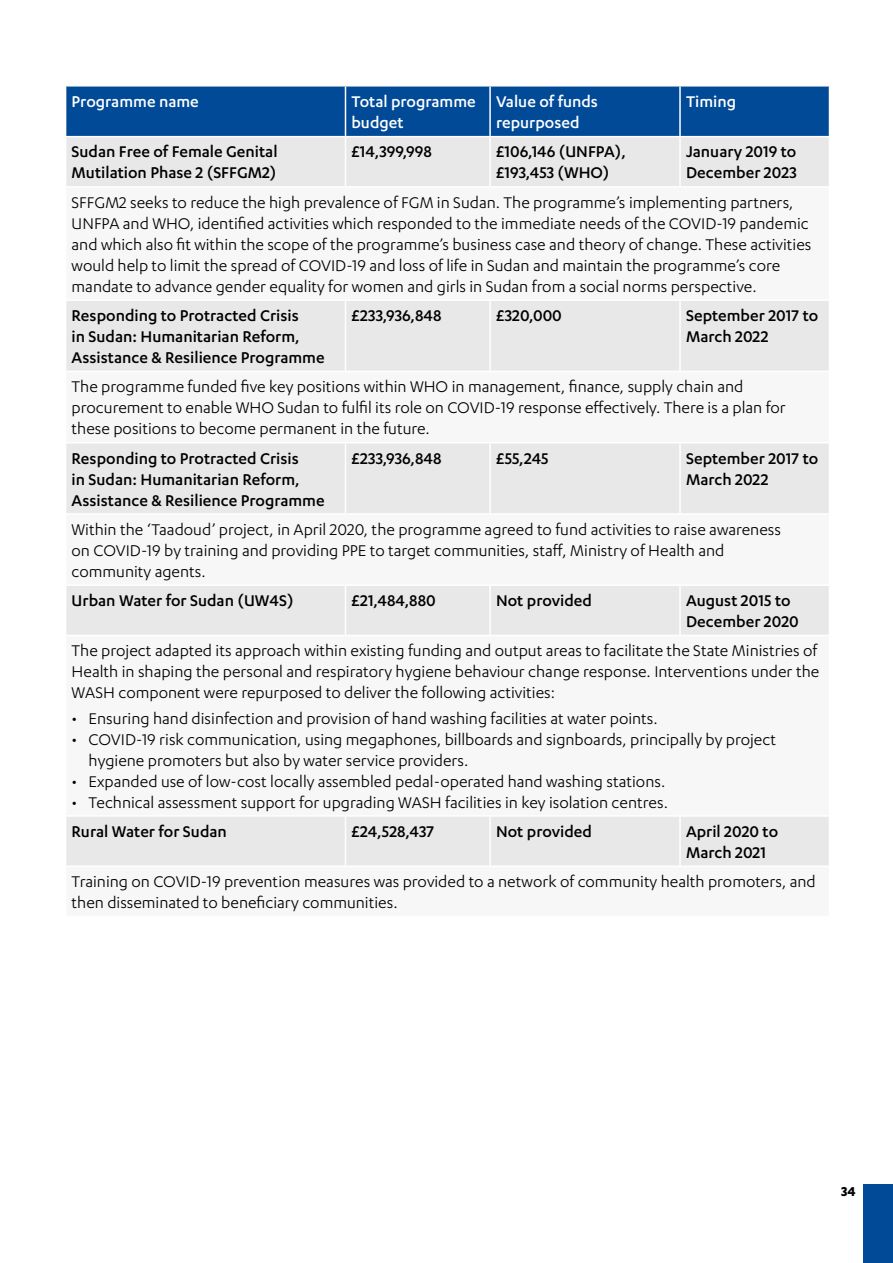
<style>
.page{position:relative;width:893px;height:1263px;background:#fff}
.page>*{position:absolute;margin:0;border:0;box-sizing:border-box;transform-origin:0 0}
.t1{font:18px/21px "Karbon";color:#000}
.t2{font:500 18px/21px "Karbon";color:#000}
.t3{font:500 18px/21.6px "Karbon";color:#fff}
.t4{font:700 15px "Karbon";color:#000}
</style>
<div class="page">
<div style="left:863px;top:1184px;width:30px;height:79px;background:#004a97"></div>
<div style="left:66px;top:87px;width:763px;height:49px;background:#004a97"></div>
<div style="left:66px;top:137px;width:763px;height:49px;background:#e8e8e8"></div>
<svg style="left:66px;top:301px;width:763px;height:564px"></svg>
<hr style="left:65px;top:371px;width:281px;height:1px;background:#fff">
<hr style="left:65px;top:513px;width:281px;height:2px;background:#fff">
<hr style="left:65px;top:635px;width:281px;height:1px;background:#fff">
<hr style="left:346px;top:371px;width:144px;height:1px;background:#fff">
<hr style="left:490px;top:371px;width:190px;height:1px;background:#fff">
<hr style="left:680px;top:371px;width:149px;height:1px;background:#fff">
<hr style="left:346px;top:513px;width:144px;height:2px;background:#fff">
<hr style="left:490px;top:513px;width:190px;height:2px;background:#fff">
<hr style="left:680px;top:513px;width:149px;height:2px;background:#fff">
<hr style="left:346px;top:635px;width:144px;height:1px;background:#fff">
<hr style="left:490px;top:635px;width:190px;height:1px;background:#fff">
<hr style="left:680px;top:635px;width:149px;height:1px;background:#fff">
<hr style="left:345px;top:87px;width:1px;height:49px;background:#fff">
<hr style="left:489px;top:87px;width:2px;height:49px;background:#fff">
<hr style="left:679px;top:87px;width:2px;height:49px;background:#fff">
<hr style="left:345px;top:137px;width:1px;height:49px;background:#fff">
<hr style="left:489px;top:137px;width:2px;height:49px;background:#fff">
<hr style="left:679px;top:137px;width:2px;height:49px;background:#fff">
<hr style="left:345px;top:301px;width:1px;height:70px;background:#fff">
<hr style="left:489px;top:301px;width:2px;height:70px;background:#fff">
<hr style="left:679px;top:301px;width:2px;height:70px;background:#fff">
<hr style="left:345px;top:443px;width:1px;height:70px;background:#fff">
<hr style="left:489px;top:443px;width:2px;height:70px;background:#fff">
<hr style="left:679px;top:443px;width:2px;height:70px;background:#fff">
<hr style="left:345px;top:586px;width:1px;height:49px;background:#fff">
<hr style="left:489px;top:586px;width:2px;height:49px;background:#fff">
<hr style="left:679px;top:586px;width:2px;height:49px;background:#fff">
<hr style="left:345px;top:817px;width:1px;height:48px;background:#fff">
<hr style="left:489px;top:817px;width:2px;height:48px;background:#fff">
<hr style="left:679px;top:817px;width:2px;height:48px;background:#fff">
<hr style="left:65px;top:442px;width:280px;height:1px;background:#fff">
<hr style="left:345px;top:442px;width:145px;height:1px;background:#fff">
<hr style="left:490px;top:442px;width:190px;height:1px;background:#fff">
<hr style="left:680px;top:442px;width:150px;height:1px;background:#fff">
<hr style="left:65px;top:584px;width:280px;height:2px;background:#fff">
<hr style="left:345px;top:584px;width:145px;height:2px;background:#fff">
<hr style="left:490px;top:584px;width:190px;height:2px;background:#fff">
<hr style="left:680px;top:584px;width:150px;height:2px;background:#fff">
<hr style="left:65px;top:815px;width:280px;height:2px;background:#fff">
<hr style="left:345px;top:815px;width:145px;height:2px;background:#fff">
<hr style="left:490px;top:815px;width:190px;height:2px;background:#fff">
<hr style="left:680px;top:815px;width:150px;height:2px;background:#fff">
<p class="t3" style="left:72px;top:90px;width:129px">Programme name</p>
<p class="t3" style="left:351px;top:90px;width:126px">Total programme budget</p>
<p class="t3" style="left:496px;top:90px;width:103px">Value of funds repurposed</p>
<p class="t3" style="left:686px;top:90px;width:52px">Timing</p>
<p class="t2" style="left:72px;top:141px;width:208px">Sudan Free of Female Genital<br>Mutilation Phase 2 (SFFGM2)</p>
<p class="t2" style="left:351px;top:141px;width:82px">£14,399,998</p>
<p class="t2" style="left:496px;top:141px;width:131px">£106,146 (UNFPA), £193,453 (WHO)</p>
<p class="t2" style="left:686px;top:141px;width:112px">January 2019 to<br>December 2023</p>
<p class="t1" style="left:72px;top:191px;width:741px">SFFGM2 seeks to reduce the high prevalence of FGM in Sudan. The programme’s implementing partners, UNFPA and WHO, identified activities which responded to the immediate needs of the COVID-19 pandemic and which also fit within the scope of the programme’s business case and theory of change. These activities would help to limit the spread of COVID-19 and loss of life in Sudan and maintain the programme’s core mandate to advance gender equality for women and girls in Sudan from a social norms perspective.</p>
<p class="t2" style="left:72px;top:304px;width:255px">Responding to Protracted Crisis<br>in Sudan: Humanitarian Reform,<br>Assistance &amp; Resilience Programme</p>
<p class="t2" style="left:351px;top:304px;width:91px">£233,936,848</p>
<p class="t2" style="left:496px;top:304px;width:67px">£320,000</p>
<p class="t2" style="left:686px;top:304px;width:134px">September 2017 to<br>March 2022</p>
<p class="t1" style="left:72px;top:376px;width:716px">The programme funded five key positions within WHO in management, finance, supply chain and procurement to enable WHO Sudan to fulfil its role on COVID-19 response effectively. There is a plan for these positions to become permanent in the future.</p>
<p class="t2" style="left:72px;top:447px;width:255px">Responding to Protracted Crisis<br>in Sudan: Humanitarian Reform,<br>Assistance &amp; Resilience Programme</p>
<p class="t2" style="left:351px;top:447px;width:91px">£233,936,848</p>
<p class="t2" style="left:496px;top:447px;width:54px">£55,245</p>
<p class="t2" style="left:686px;top:447px;width:134px">September 2017 to<br>March 2022</p>
<p class="t1" style="left:72px;top:518px;width:711px">Within the ‘Taadoud’ project, in April 2020, the programme agreed to fund activities to raise awareness on COVID-19 by training and providing PPE to target communities, staff, Ministry of Health and community agents.</p>
<p class="t2" style="left:72px;top:589px;width:224px">Urban Water for Sudan (UW4S)</p>
<p class="t2" style="left:351px;top:589px;width:86px">£21,484,880</p>
<p class="t2" style="left:496px;top:589px;width:97px">Not provided</p>
<p class="t2" style="left:686px;top:589px;width:114px">August 2015 to<br>December 2020</p>
<p class="t1" style="left:72px;top:640px;width:749px;text-align:justify">The project adapted its approach within existing funding and output areas to facilitate the State Ministries of Health in shaping the personal and respiratory hygiene behaviour change response. Interventions under the WASH component were repurposed to deliver the following activities:</p>
<p class="t1" style="left:72px;top:707px;width:588px">• Ensuring hand disinfection and provision of hand washing facilities at water points.</p>
<p class="t1" style="left:89px;top:728px;width:689px;text-indent:-17px">• COVID-19 risk communication, using megaphones, billboards and signboards, principally by project hygiene promoters but also by water service providers.</p>
<p class="t1" style="left:72px;top:770px;width:595px">• Expanded use of low-cost locally assembled pedal-operated hand washing stations.</p>
<p class="t1" style="left:72px;top:791px;width:598px">• Technical assessment support for upgrading WASH facilities in key isolation centres.</p>
<p class="t2" style="left:72px;top:820px;width:157px">Rural Water for Sudan</p>
<p class="t2" style="left:351px;top:820px;width:84px">£24,528,437</p>
<p class="t2" style="left:496px;top:820px;width:97px">Not provided</p>
<p class="t2" style="left:686px;top:820px;width:94px">April 2020 to<br>March 2021</p>
<p class="t1" style="left:72px;top:871px;width:746px">Training on COVID-19 prevention measures was provided to a network of community health promoters, and then disseminated to beneficiary communities.</p>
<p class="t4" style="left:841px;top:1183px;width:16px">34</p>
</div>
